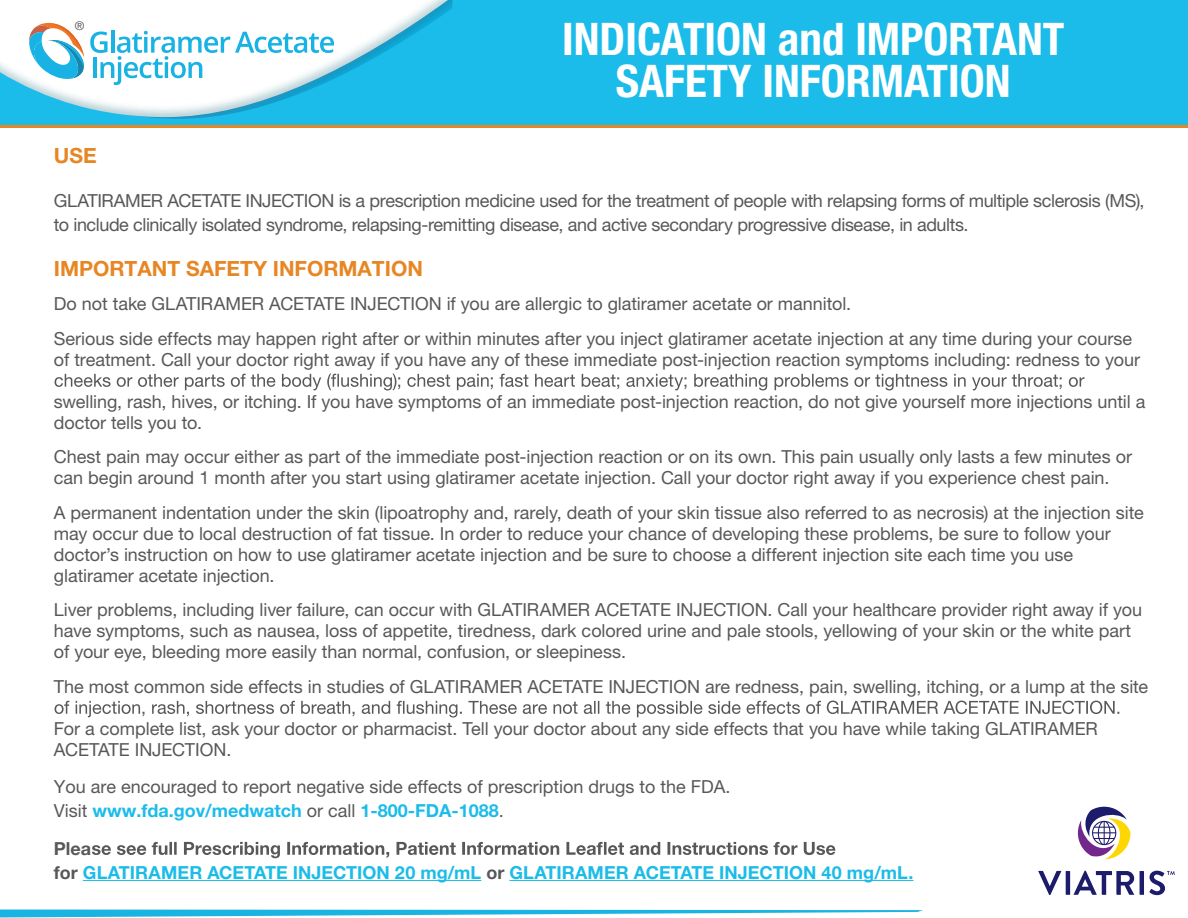
<style>
.page{position:relative;width:1188px;height:918px;background:#fff}
.page>*{position:absolute;margin:0;border:0;box-sizing:border-box;transform-origin:0 0}
.t1{font:700 condensed 45px/42px "Helvetica Neue LT Pro";color:#fff;text-align:center}
.t2{font:700 21px "Helvetica Neue LT Std";color:#e78623}
.t3{font:18px/21px "Helvetica Neue LT Std";letter-spacing:-.005em;color:#57585a}
.t4{font:18px/24px "Helvetica Neue LT Std";letter-spacing:-.025em;color:#57585a}
.t5{font:700 18px/24px "Helvetica Neue LT Std";color:#1bbce8}
.t6{font:12px "Helvetica Neue LT Std";color:#57585a}
.s1{font-weight:700;color:#1bbce9}
.s2{color:#57585a}
</style>
<div class="page">
<div style="left:0;top:85px;width:1188px;height:43px;background:#e78623"></div>
<div style="left:0;top:0;width:1188px;height:125px;background:#1bbce9"></div>
<hr style="left:83px;top:880px;width:398px;height:1px;background:#1bbce8">
<hr style="left:509px;top:880px;width:404px;height:1px;background:#1bbce8">
<svg style="left:55px;top:374px;width:1029px;height:16px"></svg>
<svg style="left:55px;top:701px;width:807px;height:17px"></svg>
<svg style="left:92px;top:842px;width:744px;height:16px"></svg>
<svg style="left:0;top:910px;width:862px;height:7px"></svg>
<img style="left:0;top:0;width:448px;height:117px">
<hr style="left:111px;top:30px;width:3px;height:23px;background:#18b2e4">
<svg style="left:90px;top:31px;width:244px;height:54px"></svg>
<svg style="left:29px;top:23px;width:55px;height:56px"></svg>
<svg style="left:862px;top:700px;width:307px;height:213px"></svg>
<svg style="left:1140px;top:871px;width:35px;height:24px"></svg>
<svg style="left:1038px;top:871px;width:96px;height:24px"></svg>
<svg style="left:1077px;top:807px;width:53px;height:52px"></svg>
<p class="t6" style="left:75px;top:18px;width:11px">®</p>
<h1 class="t1" style="left:562px;top:18px;width:504px">INDICATION and IMPORTANT<br>SAFETY INFORMATION</h1>
<p class="t2" style="left:54px;top:143px;width:45px">USE</p>
<p class="t4" style="left:54px;top:189px;width:1092px">GLATIRAMER ACETATE INJECTION is a prescription medicine used for the treatment of people with relapsing forms of multiple sclerosis (MS), to include clinically isolated syndrome, relapsing-remitting disease, and active secondary progressive disease, in adults.</p>
<p class="t2" style="left:54px;top:255px;width:371px">IMPORTANT SAFETY INFORMATION</p>
<p class="t3" style="left:54px;top:286px;width:1080px;line-height:34.5px">Do not take GLATIRAMER ACETATE INJECTION if you are allergic to glatiramer acetate or mannitol.<br>Serious side effects may happen right after or within minutes after you inject glatiramer acetate injection at any time during your course</p>
<p class="t3" style="left:54px;top:349px;width:1088px">of treatment. Call your doctor right away if you have any of these immediate post-injection reaction symptoms including: redness to your</p>
<p class="t3" style="left:54px;top:391px;width:1093px">swelling, rash, hives, or itching. If you have symptoms of an immediate post-injection reaction, do not give yourself more injections until a doctor tells you to.</p>
<p class="t3" style="left:54px;top:446px;width:1080px">Chest pain may occur either as part of the immediate post-injection reaction or on its own. This pain usually only lasts a few minutes or can begin around 1 month after you start using glatiramer acetate injection. Call your doctor right away if you experience chest pain.</p>
<p class="t3" style="left:54px;top:502px;width:1091px">A permanent indentation under the skin (lipoatrophy and, rarely, death of your skin tissue also referred to as necrosis) at the injection site may occur due to local destruction of fat tissue. In order to reduce your chance of developing these problems, be sure to follow your doctor’s instruction on how to use glatiramer acetate injection and be sure to choose a different injection site each time you use glatiramer acetate injection.</p>
<p class="t3" style="left:54px;top:599px;width:1090px">Liver problems, including liver failure, can occur with GLATIRAMER ACETATE INJECTION. Call your healthcare provider right away if you have symptoms, such as nausea, loss of appetite, tiredness, dark colored urine and pale stools, yellowing of your skin or the white part of your eye, bleeding more easily than normal, confusion, or sleepiness.</p>
<p class="t3" style="left:54px;top:676px;width:1096px">The most common side effects in studies of GLATIRAMER ACETATE INJECTION are redness, pain, swelling, itching, or a lump at the site</p>
<p class="t3" style="left:54px;top:718px;width:1045px">For a complete list, ask your doctor or pharmacist. Tell your doctor about any side effects that you have while taking GLATIRAMER<br>ACETATE INJECTION.</p>
<p class="t3" style="left:54px;top:775px;width:678px;line-height:24px">You are encouraged to report negative side effects of prescription drugs to the FDA.<br>Visit <span class="s1">www.fda.gov/medwatch</span> or call <span class="s1">1-800-FDA-1088</span>.</p>
<p class="t5" style="left:54px;top:836px;width:861px"><span class="s2">Plea<br>for</span> GLATIRAMER ACETATE INJECTION 20 mg/mL <span class="s2">or</span> GLATIRAMER ACETATE INJECTION 40 mg/mL.</p>
</div>
